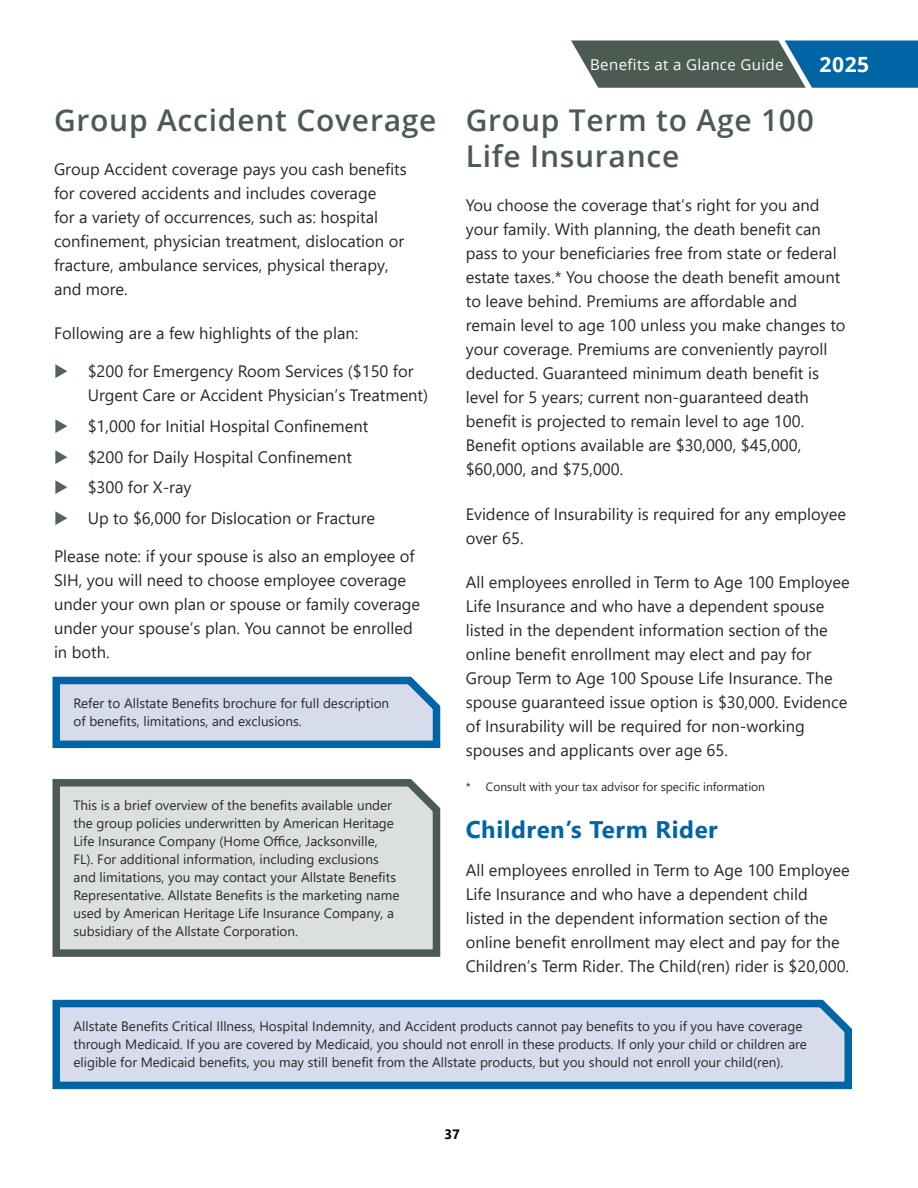
<style>
.page{position:relative;width:918px;height:1188px;background:#fff}
.page>*{position:absolute;margin:0;border:0;box-sizing:border-box;transform-origin:0 0}
.t1{font:600 30px/36px "Open Sans";letter-spacing:.025em;color:#4c5b52}
.t2{font:700 24px "Segoe UI";letter-spacing:.025em;color:#0065a5}
.t3{font:700 21px "Open Sans";color:#fff}
.t4{font:16.5px/24px "Segoe UI";color:#292829}
.t5{font:15px "Open Sans";letter-spacing:.025em;color:#fff}
.t6{font:13.5px/18px "Segoe UI";color:#292829}
.t7{font:700 13.5px "Segoe UI";color:#000}
.t8{font:12px "Segoe UI";color:#292829}
</style>
<div class="page">
<svg style="left:571px;top:40px;width:347px;height:48px;background:#3f6a7a"></svg>
<svg style="left:52px;top:999px;width:800px;height:91px;background:#b1c7df"></svg>
<svg style="left:52px;top:676px;width:389px;height:73px;background:#a7c2dc"></svg>
<svg style="left:52px;top:779px;width:389px;height:178px;background:#cad0cc"></svg>
<h1 class="t1" style="left:54px;top:101px;width:384px">Group Accident Coverage</h1>
<p class="t4" style="left:54px;top:156px;width:354px">Group Accident coverage pays you cash benefits for covered accidents and includes coverage<br>for a variety of occurrences, such as: hospital confinement, physician treatment, dislocation or fracture, ambulance services, physical therapy, and more.</p>
<p class="t4" style="left:54px;top:320px;width:306px">Following are a few highlights of the plan:</p>
<p class="t4" style="left:88px;top:358px;width:342px">$200 for Emergency Room Services ($150 for<br>Urgent Care or Accident Physician’s Treatment)</p>
<p class="t4" style="left:88px;top:409px;width:289px;line-height:30.8px">$1,000 for Initial Hospital Confinement $200 for Daily Hospital Confinement $300 for X-ray<br>Up to $6,000 for Dislocation or Fracture</p>
<p class="t4" style="left:54px;top:542px;width:368px">Please note: if your spouse is also an employee of SIH, you will need to choose employee coverage under your own plan or spouse or family coverage under your spouse’s plan. You cannot be enrolled in both.</p>
<p class="t6" style="left:74px;top:693px;width:317px">Refer to Allstate Benefits brochure for full description of benefits, limitations, and exclusions.</p>
<p class="t6" style="left:74px;top:795px;width:328px">This is a brief overview of the benefits available under the group policies underwritten by American Heritage Life Insurance Company (Home Office, Jacksonville, FL). For additional information, including exclusions and limitations, you may contact your Allstate Benefits Representative. Allstate Benefits is the marketing name used by American Heritage Life Insurance Company, a subsidiary of the Allstate Corporation.</p>
<p class="t5" style="left:590px;top:54px;width:195px">Benefits at a Glance Guide</p>
<p class="t3" style="left:820px;top:50px;width:51px">2025</p>
<h1 class="t1" style="left:466px;top:101px;width:350px">Group Term to Age 100<br>Life Insurance</h1>
<p class="t4" style="left:466px;top:192px;width:381px">You choose the coverage that’s right for you and your family. With planning, the death benefit can pass to your beneficiaries free from state or federal estate taxes.* You choose the death benefit amount to leave behind. Premiums are affordable and remain level to age 100 unless you make changes to your coverage. Premiums are conveniently payroll deducted. Guaranteed minimum death benefit is level for 5 years; current non-guaranteed death benefit is projected to remain level to age 100.<br>Benefit options available are $30,000, $45,000, $60,000, and $75,000.</p>
<p class="t4" style="left:466px;top:500px;width:382px">Evidence of Insurability is required for any employee over 65.</p>
<p class="t4" style="left:466px;top:568px;width:385px">All employees enrolled in Term to Age 100 Employee Life Insurance and who have a dependent spouse listed in the dependent information section of the online benefit enrollment may elect and pay for Group Term to Age 100 Spouse Life Insurance. The spouse guaranteed issue option is $30,000. Evidence of Insurability will be required for non-working spouses and applicants over age 65.</p>
<p class="t8" style="left:466px;top:775px;width:301px">* Consult with your tax advisor for specific information</p>
<h2 class="t2" style="left:466px;top:807px;width:254px">Children’s Term Rider</h2>
<p class="t4" style="left:466px;top:856px;width:385px">All employees enrolled in Term to Age 100 Employee Life Insurance and who have a dependent child listed in the dependent information section of the online benefit enrollment may elect and pay for the Children’s Term Rider. The Child(ren) rider is $20,000.</p>
<p class="t6" style="left:74px;top:1016px;width:735px">Allstate Benefits Critical Illness, Hospital Indemnity, and Accident products cannot pay benefits to you if you have coverage through Medicaid. If you are covered by Medicaid, you should not enroll in these products. If only your child or children are eligible for Medicaid benefits, you may still benefit from the Allstate products, but you should not enroll your child(ren).</p>
<p class="t7" style="left:444px;top:1121px;width:17px">37</p>
</div>
